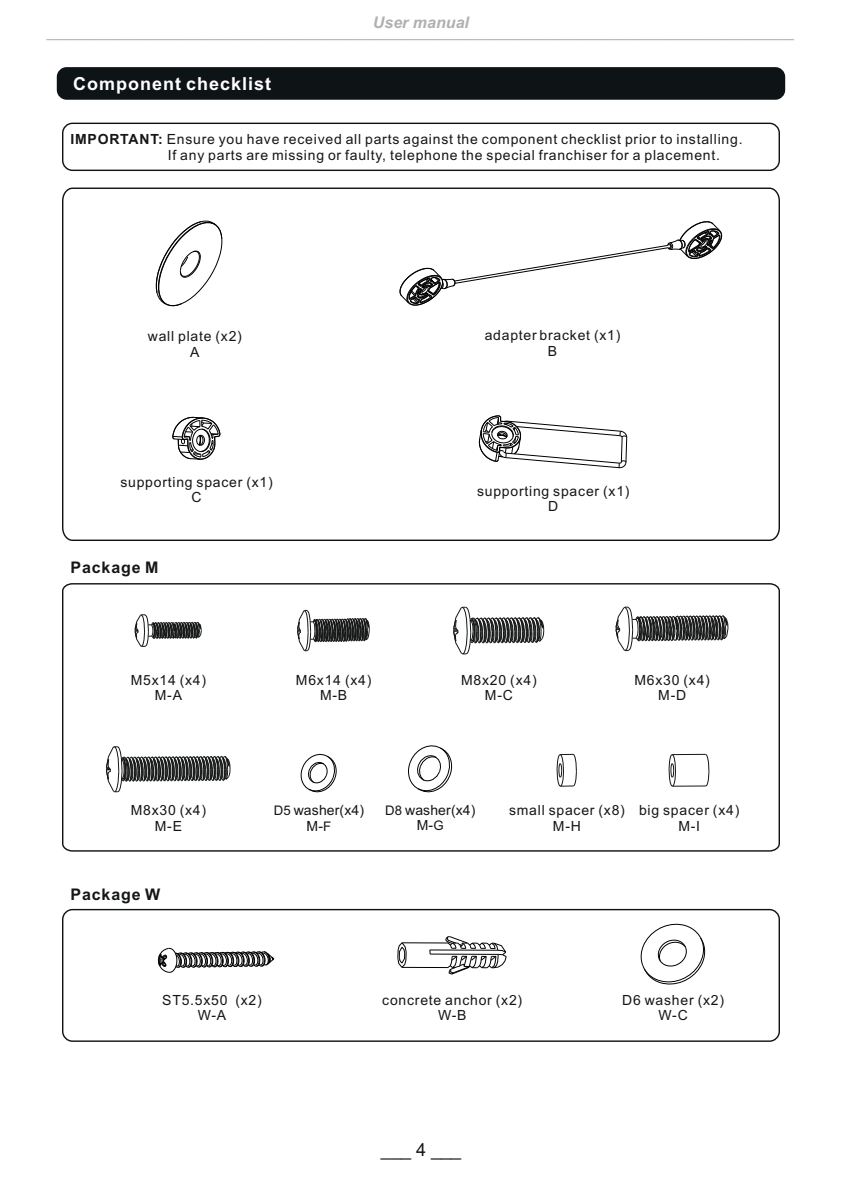
<style>
.page{position:relative;width:842px;height:1191px;background:#fff}
.page>*{position:absolute;margin:0;border:0;box-sizing:border-box;transform-origin:0 0}
.t1{font:700 18px "Arial";letter-spacing:.055em;color:#fff}
.t2{font:18px "Arial";color:#151616}
.t3{font:16px "Arial";color:#afb0b0}
.t4{font:700 16px "Arial";letter-spacing:.055em;color:#151616}
.t5{font:italic 700 16px "Arial";color:#afb0b0}
.t6{font:14px/15.6px "Arial";letter-spacing:.055em;color:#151616;text-align:center}
.t7{font:14px/15.6px "Arial";letter-spacing:.01em;color:#151616;text-align:center}
.s1{font-weight:700}
.s2{font-size:13.2px}
</style>
<div class="page">
<div style="left:57px;top:67px;width:728px;height:33px;background:#0e1316;border-radius:10px"></div>
<div style="left:62px;top:123px;width:718px;height:48px;border:1px solid #0e1316;border-radius:10px"></div>
<svg style="left:62px;top:187px;width:718px;height:354px"></svg>
<div style="left:62px;top:909px;width:718px;height:132px;border:1px solid #0e1316;border-radius:10px"></div>
<svg style="left:62px;top:583px;width:718px;height:269px"></svg>
<svg style="left:453px;top:606px;width:91px;height:49px"></svg>
<svg style="left:134px;top:614px;width:68px;height:33px"></svg>
<svg style="left:297px;top:609px;width:73px;height:42px"></svg>
<hr style="left:672px;top:785px;width:34px;height:1px;background:#151616">
<hr style="left:672px;top:754px;width:33px;height:1px;background:#151616">
<svg style="left:705px;top:753px;width:5px;height:34px"></svg>
<svg style="left:668px;top:753px;width:8px;height:34px"></svg>
<svg style="left:615px;top:606px;width:114px;height:45px"></svg>
<svg style="left:106px;top:746px;width:125px;height:46px"></svg>
<svg style="left:556px;top:753px;width:21px;height:34px"></svg>
<svg style="left:397px;top:942px;width:10px;height:26px"></svg>
<hr style="left:402px;top:942px;width:46px;height:1px;background:#000">
<hr style="left:430px;top:949px;width:68px;height:1px;background:#000">
<hr style="left:430px;top:953px;width:68px;height:1px;background:#000">
<hr style="left:402px;top:967px;width:46px;height:1px;background:#000">
<svg style="left:445px;top:936px;width:62px;height:39px"></svg>
<svg style="left:640px;top:923px;width:65px;height:61px"></svg>
<svg style="left:172px;top:417px;width:49px;height:43px"></svg>
<svg style="left:479px;top:415px;width:149px;height:53px"></svg>
<svg style="left:156px;top:220px;width:67px;height:86px"></svg>
<svg style="left:399px;top:221px;width:323px;height:85px"></svg>
<svg style="left:300px;top:753px;width:37px;height:39px"></svg>
<svg style="left:408px;top:745px;width:44px;height:47px"></svg>
<svg style="left:157px;top:947px;width:118px;height:26px"></svg>
<p class="t5" style="left:373px;top:17px;width:98px">User manual</p>
<p class="t3" style="left:47px;top:26px;width:749px">____________________________________________________________________________________</p>
<p class="t1" style="left:73px;top:77px;width:200px">Component checklist</p>
<p class="t6" style="left:168px;top:133px;width:576px;text-align:left;text-indent:-97px"><span class="s1">IMPORTANT:</span> Ensure you have received all parts against the component checklist prior to installing.<br>If any parts are missing or faulty, telephone the special franchiser for a placement.</p>
<p class="t6" style="left:148px;top:330px;width:96px">wall plate (x2)<br>A</p>
<p class="t6" style="left:485px;top:329px;width:137px">adapter bracket (x1)<br>B</p>
<p class="t6" style="left:120px;top:475px;width:154px">supporting spacer (x1)<br>C</p>
<p class="t4" style="left:71px;top:562px;width:90px">Package M</p>
<p class="t6" style="left:477px;top:484px;width:154px">supporting spacer (x1)<br>D</p>
<p class="t6" style="left:131px;top:673px;width:77px">M5x14 (x4)<br>M-A</p>
<p class="t6" style="left:296px;top:673px;width:77px">M6x14 (x4)<br>M-B</p>
<p class="t6" style="left:461px;top:673px;width:77px">M8x20 (x4)<br>M-C</p>
<p class="t6" style="left:634px;top:673px;width:77px">M6x30 (x4)<br>M-D</p>
<p class="t7" style="left:274px;top:803px;width:92px"><span class="s2">D5</span> washer(x4)<br>M-<span class="s2">F</span></p>
<p class="t7" style="left:385px;top:803px;width:92px"><span class="s2">D8</span> washer(x4)<br>M-<span class="s2">G</span></p>
<p class="t6" style="left:131px;top:803px;width:77px">M8x30 (x4)<br>M-E</p>
<p class="t6" style="left:509px;top:803px;width:117px">small spacer (x8)<br>M-H</p>
<p class="t6" style="left:639px;top:803px;width:102px">big spacer (x4)<br>M-I</p>
<p class="t4" style="left:71px;top:888px;width:91px">Package W</p>
<p class="t6" style="left:162px;top:993px;width:101px">ST5.5x50 (x2)<br>W-A</p>
<p class="t6" style="left:382px;top:993px;width:142px">concrete anchor (x2)<br>W-B</p>
<p class="t6" style="left:622px;top:993px;width:103px">D6 washer (x2)<br>W-C</p>
<p class="t2" style="left:381px;top:1142px;width:82px">___ 4 ___</p>
</div>
